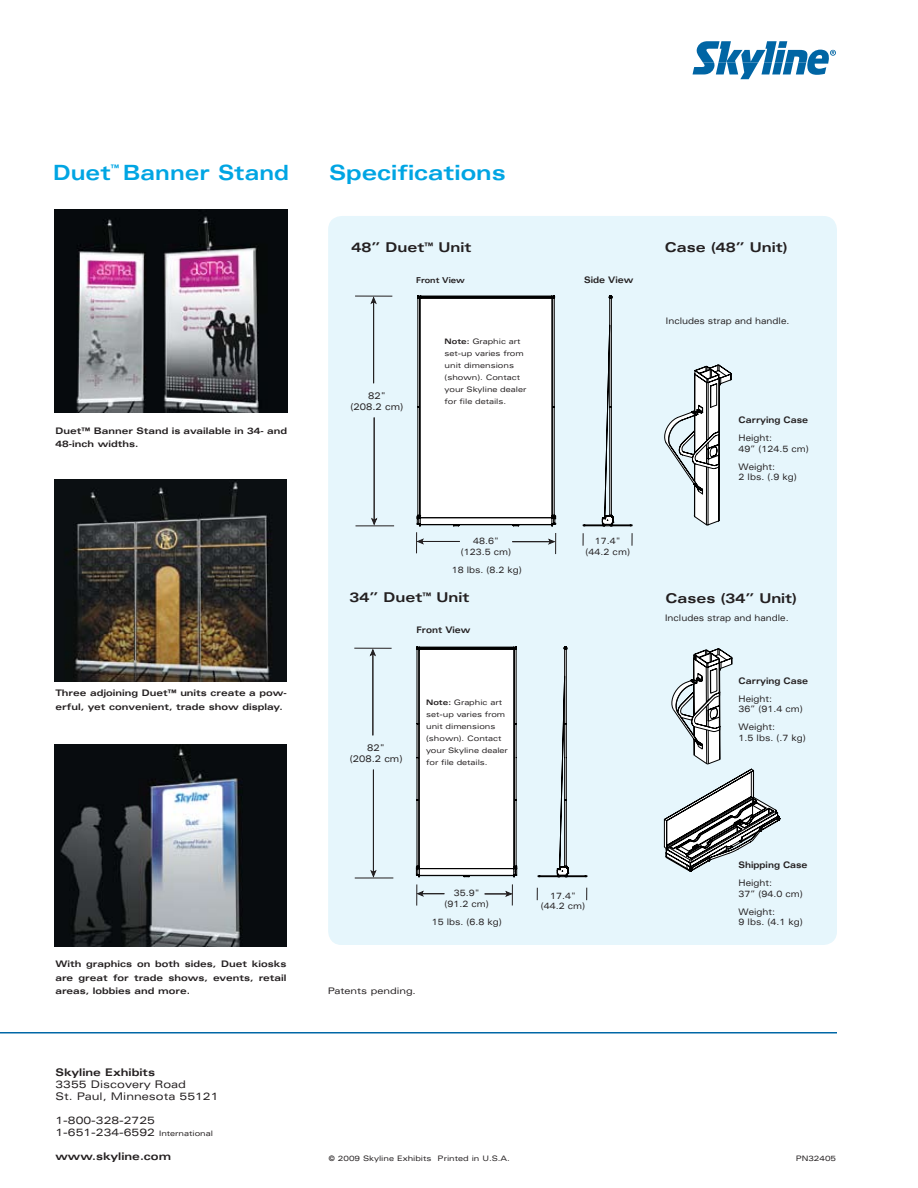
<style>
.page{position:relative;width:918px;height:1188px;background:#fff}
.page>*{position:absolute;margin:0;border:0;box-sizing:border-box;transform-origin:0 0}
.t1{font:700 expanded 21px "Univers";color:#00a5e3;scale:.95 1}
.t2{font:700 expanded 21px "Univers";color:#00a5e3}
.t3{font:700 expanded 13.5px "Univers";color:#231f20}
.t4{font:expanded 10.5px/12px "Univers";color:#231f20}
.t5{font:700 expanded 10.5px "Univers";color:#231f20}
.t6{font:expanded 9.45px/11.1px "Univers";color:#231f20;text-align:center;scale:.9 1}
.t7{font:expanded 9px/10.5px "Univers";color:#231f20;scale:.9 1}
.t8{font:700 expanded 9px/13.5px "Univers";color:#231f20}
.t9{font:700 expanded 9px "Univers";color:#231f20;scale:.9 1}
.t10{font:expanded 9px "Univers";color:#231f20}
.t11{font:700 expanded 9px "Univers";color:#00a5e3;scale:.95 1}
.t12{font:700 expanded 8.1px "Univers";color:#231f20;scale:.9 1}
.t13{font:expanded 7.5px/12px "Univers";color:#231f20}
.s1{font-weight:700}
.s2{font-size:7.5px}
</style>
<div class="page">
<div style="left:328px;top:216px;width:509px;height:729px;background:#e6f6fc;border-radius:14px"></div>
<svg style="left:416px;top:884px;width:28px;height:22px"></svg>
<svg style="left:485px;top:884px;width:28px;height:21px"></svg>
<hr style="left:355px;top:296px;width:37px;height:1px;background:#231f20">
<hr style="left:374px;top:417px;width:1px;height:103px;background:#231f20">
<svg style="left:371px;top:517px;width:7px;height:8px"></svg>
<hr style="left:373px;top:302px;width:1px;height:81px;background:#231f20">
<svg style="left:370px;top:297px;width:7px;height:8px"></svg>
<hr style="left:356px;top:525px;width:38px;height:1px;background:#231f20">
<hr style="left:354px;top:648px;width:38px;height:1px;background:#231f20">
<hr style="left:373px;top:770px;width:1px;height:102px;background:#231f20">
<svg style="left:370px;top:869px;width:7px;height:8px"></svg>
<hr style="left:372px;top:654px;width:1px;height:81px;background:#231f20">
<svg style="left:369px;top:649px;width:7px;height:8px"></svg>
<hr style="left:355px;top:878px;width:38px;height:1px;background:#231f20">
<svg style="left:416px;top:295px;width:217px;height:582px"></svg>
<svg style="left:416px;top:646px;width:171px;height:232px"></svg>
<svg style="left:537px;top:888px;width:1px;height:12px"></svg>
<svg style="left:586px;top:888px;width:1px;height:12px"></svg>
<svg style="left:664px;top:364px;width:68px;height:162px"></svg>
<svg style="left:664px;top:648px;width:117px;height:224px"></svg>
<svg style="left:693px;top:41px;width:143px;height:38px"></svg>
<hr style="left:0;top:1032px;width:837px;height:2px;background:#0067a6">
<img style="left:54px;top:210px;width:234px;height:202px">
<img style="left:54px;top:479px;width:232px;height:202px">
<img style="left:54px;top:744px;width:232px;height:202px">
<h1 class="t1" style="left:53px;top:161px;width:62px">Duet</h1>
<h1 class="t2" style="left:329px;top:161px;width:178px">Specifications</h1>
<p class="t11" style="left:111px;top:163px;width:11px">™</p>
<h1 class="t1" style="left:123px;top:161px;width:176px">Banner Stand</h1>
<h2 class="t3" style="left:352px;top:240px;width:121px">48” Duet<sup>™</sup> Unit</h2>
<p class="t8" style="left:55px;top:424px;width:233px">Duet™ Banner Stand is available in 34- and<br>48-inch widths.</p>
<p class="t8" style="left:56px;top:686px;width:233px">Three adjoining Duet™ units create a pow&shy;erful, yet convenient, trade show display.</p>
<p class="t12" style="left:416px;top:275px;width:56px">Front View</p>
<p class="t6" style="left:350px;top:390px;width:60px">82"<br>(208.2 cm)</p>
<p class="t13" style="left:445px;top:336px;width:83px"><span class="s1">Note:</span> Graphic art set-up varies from unit dimensions (shown). Contact your Skyline dealer for file details.</p>
<p class="t7" style="left:461px;top:536px;width:57px;text-align:center">48.6" (123.5 cm)</p>
<p class="t7" style="left:452px;top:565px;width:79px">18 lbs. (8.2 kg)</p>
<h2 class="t3" style="left:349px;top:590px;width:121px">34” Duet<sup>™</sup> Unit</h2>
<p class="t9" style="left:417px;top:625px;width:61px">Front View</p>
<p class="t6" style="left:350px;top:742px;width:60px">82"<br>(208.2 cm)</p>
<p class="t13" style="left:426px;top:697px;width:83px"><span class="s1">Note:</span> Graphic art set-up varies from unit dimensions (shown). Contact your Skyline dealer for file details.</p>
<p class="t9" style="left:584px;top:275px;width:56px">Side View</p>
<h2 class="t3" style="left:665px;top:239px;width:124px">Case (48” Unit)</h2>
<p class="t7" style="left:666px;top:315px;width:139px">Includes strap and handle.</p>
<p class="t7" style="left:586px;top:536px;width:51px;text-align:center">17.4" (44.2 cm)</p>
<p class="t9" style="left:739px;top:415px;width:79px">Carrying Case</p>
<p class="t7" style="left:739px;top:433px;width:79px">Height:<br>49” (124.5 cm)</p>
<p class="t7" style="left:739px;top:461px;width:66px">Weight:<br>2 lbs. (.9 kg)</p>
<h2 class="t3" style="left:665px;top:590px;width:133px">Cases (34” Unit)</h2>
<p class="t7" style="left:665px;top:613px;width:139px">Includes strap and handle.</p>
<p class="t9" style="left:739px;top:675px;width:79px">Carrying Case</p>
<p class="t7" style="left:739px;top:693px;width:73px">Height:<br>36” (91.4 cm)</p>
<p class="t7" style="left:739px;top:722px;width:76px">Weight:<br>1.5 lbs. (.7 kg)</p>
<p class="t8" style="left:55px;top:957px;width:233px;text-align:justify">With graphics on both sides, Duet kiosks are great for trade shows, events, retail areas, lobbies and more.</p>
<p class="t7" style="left:444px;top:888px;width:51px;text-align:center">35.9" (91.2 cm)</p>
<p class="t7" style="left:432px;top:917px;width:79px">15 lbs. (6.8 kg)</p>
<p class="t10" style="left:328px;top:986px;width:90px">Patents pending.</p>
<p class="t7" style="left:541px;top:890px;width:51px;text-align:center">17.4" (44.2 cm)</p>
<p class="t9" style="left:739px;top:860px;width:78px">Shipping Case</p>
<p class="t7" style="left:739px;top:878px;width:73px">Height:<br>37” (94.0 cm)</p>
<p class="t7" style="left:739px;top:906px;width:73px">Weight:<br>9 lbs. (4.1 kg)</p>
<p class="t5" style="left:56px;top:1067px;width:101px">Skyline Exhibits</p>
<p class="t4" style="left:56px;top:1079px;width:164px">3355 Discovery Road<br>St. Paul, Minnesota 55121</p>
<p class="t4" style="left:56px;top:1115px;width:159px">1-800-328-2725<br>1-651-234-6592 <span class="s2">International</span></p>
<p class="t5" style="left:56px;top:1151px;width:117px">www.skyline.com</p>
<p class="t13" style="left:329px;top:1152px;width:183px">© 2009 Skyline Exhibits Printed in U.S.A.</p>
<p class="t13" style="left:796px;top:1152px;width:42px">PN32405</p>
</div>
